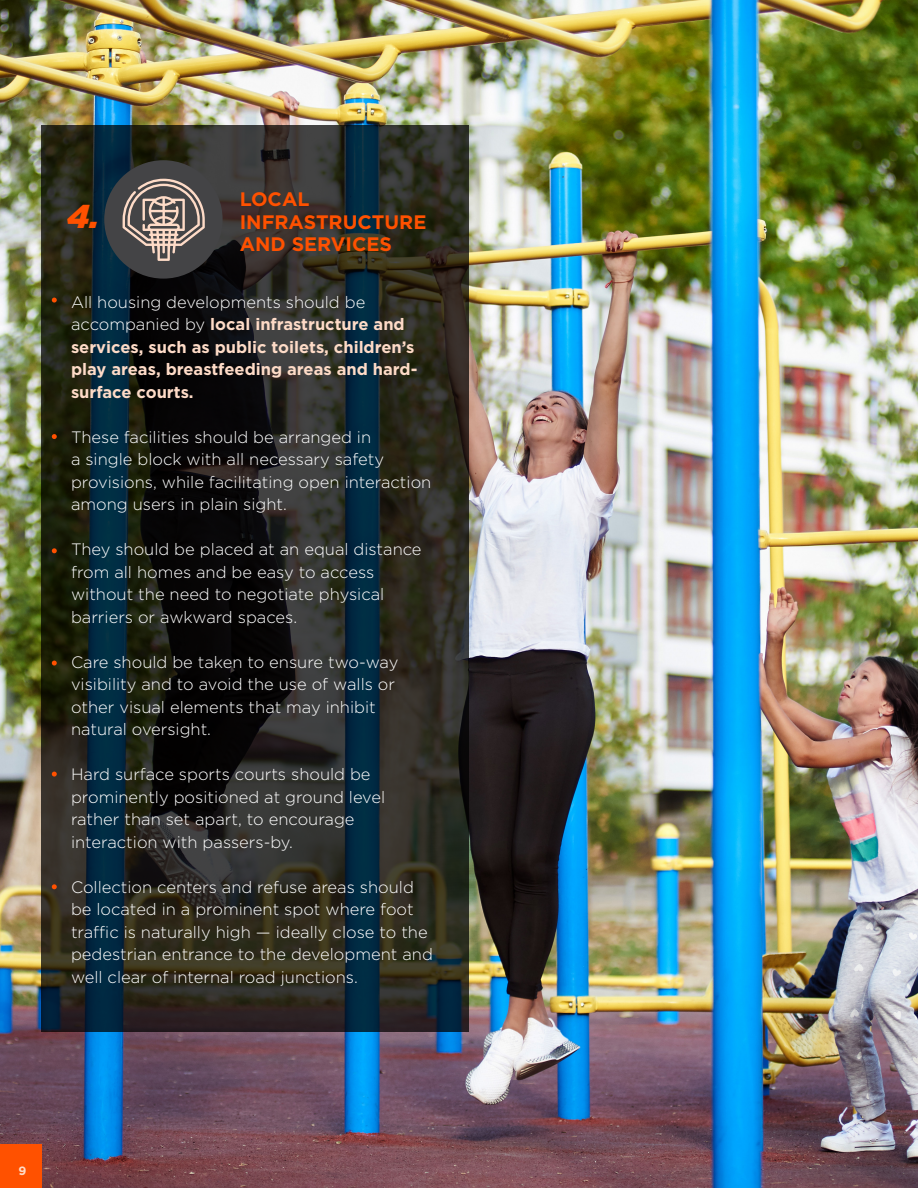
<style>
.page{position:relative;width:918px;height:1188px;background:#fff}
.page>*{position:absolute;margin:0;border:0;box-sizing:border-box;transform-origin:0 0}
.t1{font:italic 900 33px "Gotham";color:#ff5100}
.t2{font:700 19.5px/22.5px "Gotham";color:#ff5100}
.t3{font:300 16.5px/22.5px "Gotham";color:#fff}
.t4{font:700 16.5px/22.5px "Gotham";color:#fedbc7}
.t5{font:700 12px "Gotham";color:#fedbc7}
.s1{font-weight:300;color:#fff}
</style>
<div class="page">
<img style="left:0;top:0;width:918px;height:1188px">
<div style="left:0;top:1144px;width:42px;height:44px;background:#ff5100"></div>
<svg style="left:41px;top:125px;width:428px;height:907px;background:#202522"></svg>
<div style="left:104px;top:160px;width:119px;height:119px;background:#444446;border-radius:50%"></div>
<svg style="left:52px;top:298px;width:5px;height:5px"></svg>
<svg style="left:52px;top:434px;width:5px;height:5px"></svg>
<svg style="left:52px;top:548px;width:5px;height:5px"></svg>
<svg style="left:52px;top:661px;width:5px;height:5px"></svg>
<svg style="left:52px;top:772px;width:5px;height:5px"></svg>
<svg style="left:52px;top:884px;width:5px;height:5px"></svg>
<svg style="left:123px;top:179px;width:82px;height:82px"></svg>
<p class="t1" style="left:67px;top:197px;width:34px">4.</p>
<p class="t2" style="left:240px;top:188px;width:188px">LOCAL<br>INFRASTRUCTURE</p>
<p class="t2" style="left:240px;top:233px;width:154px">AND SERVICES</p>
<p class="t4" style="left:71px;top:290px;width:348px"><span class="s1">All housing developments should be accompanied by</span> local infrastructure and services, such as public toilets, children’s play areas, breastfeeding areas and hard&shy;surface courts.</p>
<p class="t3" style="left:71px;top:425px;width:362px">These facilities should be arranged in<br>a single block with all necessary safety provisions, while facilitating open interaction among users in plain sight.</p>
<p class="t3" style="left:71px;top:538px;width:352px">They should be placed at an equal distance from all homes and be easy to access without the need to negotiate physical barriers or awkward spaces.</p>
<p class="t3" style="left:71px;top:650px;width:329px">Care should be taken to ensure two-way visibility and to avoid the use of walls or other visual elements that may inhibit natural oversight.</p>
<p class="t3" style="left:71px;top:763px;width:316px">Hard surface sports courts should be prominently positioned at ground level rather than set apart, to encourage interaction with passers-by.</p>
<p class="t3" style="left:71px;top:875px;width:363px">Collection centers and refuse areas should be located in a prominent spot where foot traffic is naturally high — ideally close to the pedestrian entrance to the development and well clear of internal road junctions.</p>
<p class="t5" style="left:19px;top:1163px;width:9px">9</p>
</div>
